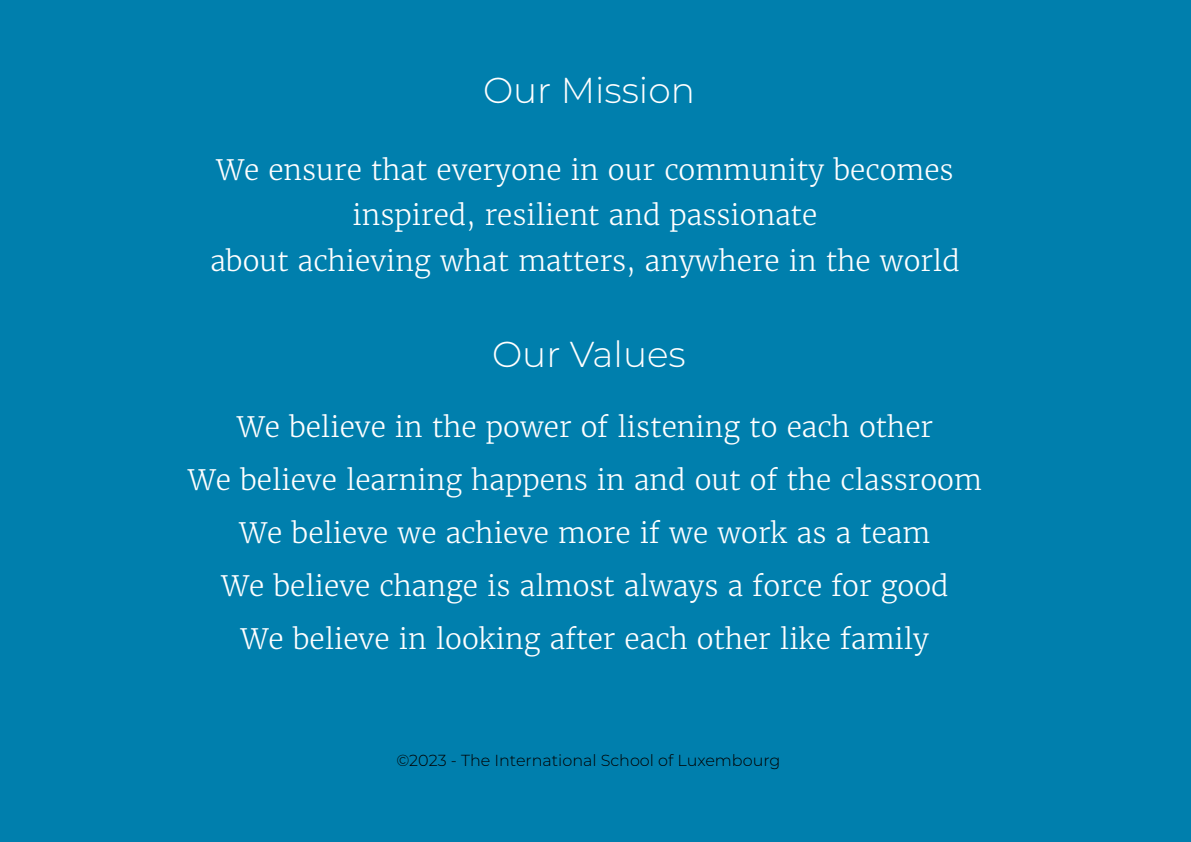
<style>
.page{position:relative;width:1191px;height:842px;background:#007fad}
.page>*{position:absolute;margin:0;border:0;box-sizing:border-box;transform-origin:0 0}
.t1{font:300 36px "Montserrat";color:#fff}
.t2{font:300 28px/53px "Merriweather";color:#fff;text-align:center}
.t3{font:300 16px "Montserrat";color:#000}
</style>
<div class="page">
<p class="t1" style="left:483px;top:65px;width:213px">Our Mission</p>
<p class="t2" style="left:210px;top:147px;width:751px;line-height:45.6px">We ensure that everyone in our community becomes inspired, resilient and passionate<br>about achieving what matters, anywhere in the world</p>
<p class="t1" style="left:492px;top:329px;width:195px">Our Values</p>
<p class="t2" style="left:188px;top:400px;width:795px">We believe in the power of listening to each other<br>We believe learning happens in and out of the classroom We believe we achieve more if we work as a team<br>We believe change is almost always a force for good<br>We believe in looking after each other like family</p>
<p class="t3" style="left:396px;top:750px;width:385px">©2023 - The International School of Luxembourg</p>
</div>
